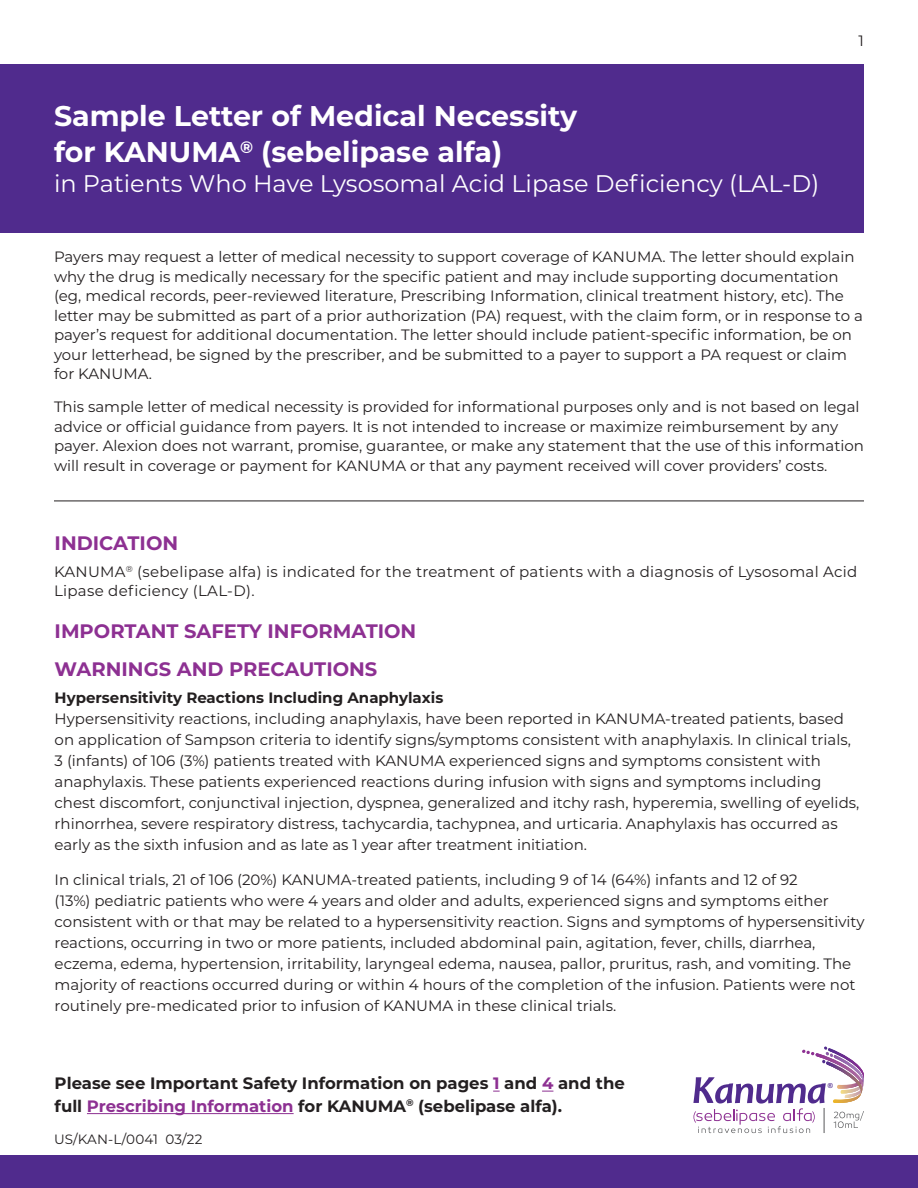
<style>
.page{position:relative;width:918px;height:1188px;background:#fff}
.page>*{position:absolute;margin:0;border:0;box-sizing:border-box;transform-origin:0 0}
.t1{font:700 28.5px/36px "Montserrat";color:#fff}
.t2{font:24px "Montserrat";color:#fff}
.t3{font:700 19.5px "Montserrat";color:#8d3092}
.t4{font:700 16.5px/22.5px "Montserrat";color:#231f20}
.t5{font:15px/21px "Montserrat";color:#231f20}
.t6{font:15px/19.5px "Montserrat";letter-spacing:.02em;color:#231f20}
.t7{font:700 15px "Montserrat";color:#231f20}
.t8{font:13.5px "Montserrat";letter-spacing:.01em;color:#231f20}
.t9{font:700 6.9px "Arial";color:#502b8d}
.s1{color:#8d3092}
</style>
<div class="page">
<div style="left:0;top:1155px;width:918px;height:33px;background:#502b8d"></div>
<div style="left:0;top:64px;width:864px;height:169px;background:#502b8d"></div>
<svg style="left:693px;top:1047px;width:171px;height:86px"></svg>
<hr style="left:54px;top:501px;width:810px;height:1px;background:#231f20">
<hr style="left:87px;top:1113px;width:207px;height:1px;background:#8d3092">
<h1 class="t1" style="left:54px;top:97px;width:525px">Sample Letter of Medical Necessity for KANUMA<sup>®</sup> (sebelipase alfa)</h1>
<h2 class="t2" style="left:54px;top:167px;width:767px">in Patients Who Have Lysosomal Acid Lipase Deficiency (LAL-D)</h2>
<p class="t5" style="left:859px;top:29px;width:7px">1</p>
<p class="t5" style="left:54px;top:247px;width:810px;line-height:19.5px">Payers may request a letter of medical necessity to support coverage of KANUMA. The letter should explain why the drug is medically necessary for the specific patient and may include supporting documentation (eg, medical records, peer-reviewed literature, Prescribing Information, clinical treatment history, etc). The letter may be submitted as part of a prior authorization (PA) request, with the claim form, or in response to a payer’s request for additional documentation. The letter should include patient-specific information, be on your letterhead, be signed by the prescriber, and be submitted to a payer to support a PA request or claim for KANUMA.</p>
<p class="t5" style="left:54px;top:397px;width:812px;line-height:19.5px">This sample letter of medical necessity is provided for informational purposes only and is not based on legal advice or official guidance from payers. It is not intended to increase or maximize reimbursement by any payer. Alexion does not warrant, promise, guarantee, or make any statement that the use of this information will result in coverage or payment for KANUMA or that any payment received will cover providers’ costs.</p>
<h3 class="t3" style="left:55px;top:529px;width:125px">INDICATION</h3>
<p class="t6" style="left:54px;top:561px;width:805px">KANUMA<sup>®</sup> (sebelipase alfa) is indicated for the treatment of patients with a diagnosis of Lysosomal Acid<br>Lipase deficiency (LAL-D).</p>
<h3 class="t3" style="left:55px;top:617px;width:363px">IMPORTANT SAFETY INFORMATION</h3>
<h3 class="t3" style="left:55px;top:655px;width:324px">WARNINGS AND PRECAUTIONS</h3>
<p class="t7" style="left:55px;top:687px;width:390px">Hypersensitivity Reactions Including Anaphylaxis</p>
<p class="t5" style="left:55px;top:708px;width:806px">Hypersensitivity reactions, including anaphylaxis, have been reported in KANUMA-treated patients, based on application of Sampson criteria to identify signs/symptoms consistent with anaphylaxis. In clinical trials, 3 (infants) of 106 (3%) patients treated with KANUMA experienced signs and symptoms consistent with anaphylaxis. These patients experienced reactions during infusion with signs and symptoms including chest discomfort, conjunctival injection, dyspnea, generalized and itchy rash, hyperemia, swelling of eyelids, rhinorrhea, severe respiratory distress, tachycardia, tachypnea, and urticaria. Anaphylaxis has occurred as early as the sixth infusion and as late as 1 year after treatment initiation.</p>
<p class="t5" style="left:55px;top:869px;width:812px">In clinical trials, 21 of 106 (20%) KANUMA-treated patients, including 9 of 14 (64%) infants and 12 of 92<br>(13%) pediatric patients who were 4 years and older and adults, experienced signs and symptoms either consistent with or that may be related to a hypersensitivity reaction. Signs and symptoms of hypersensitivity reactions, occurring in two or more patients, included abdominal pain, agitation, fever, chills, diarrhea, eczema, edema, hypertension, irritability, laryngeal edema, nausea, pallor, pruritus, rash, and vomiting. The majority of reactions occurred during or within 4 hours of the completion of the infusion. Patients were not routinely pre-medicated prior to infusion of KANUMA in these clinical trials.</p>
<p class="t4" style="left:55px;top:1072px;width:572px">Please see Important Safety Information on pages <span class="s1">1</span> and <span class="s1">4</span> and the full <span class="s1">Prescribing Information</span> for KANUMA<sup>®</sup> (sebelipase alfa).</p>
<p class="t8" style="left:54px;top:1130px;width:150px">US/KAN-L/0041 03/22</p>
<p class="t9" style="left:828px;top:1081px;width:7px">®</p>
</div>
